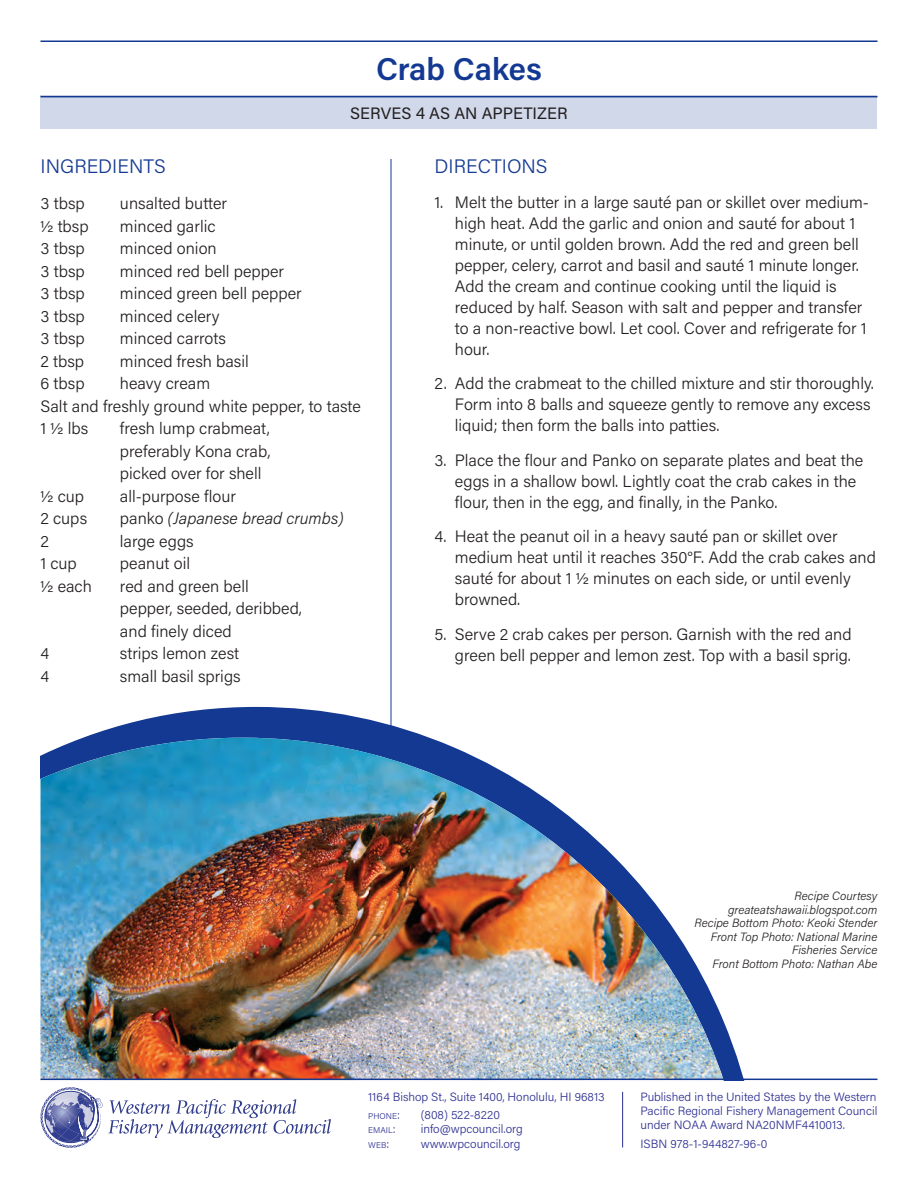
<style>
.page{position:relative;width:918px;height:1188px;background:#fff}
.page>*{position:absolute;margin:0;border:0;box-sizing:border-box;transform-origin:0 0}
.t1{font:600 31.5px "Acumin Pro";letter-spacing:-.01em;color:#143992}
.t2{font:300 19.5px "Acumin Pro";color:#143992}
.t3{font:300 16.5px/21px "Acumin Pro";color:#231f20}
.t4{font:italic 300 16.5px "Acumin Pro";color:#231f20}
.t5{font:16.5px "Acumin Pro";color:#231f20}
.t6{font:300 12px/14.4px "Acumin Pro";color:#2e3092;text-align:justify}
.t7{font:italic 300 12px/13.5px "Acumin Pro";color:#231f20;text-align:right}
.t8{font:300 8.4px "Acumin Pro";color:#2e3092}
.s1{font-style:normal}
.s2{font-size:12px}
</style>
<div class="page">
<hr style="left:391px;top:159px;width:1px;height:810px;background:#143992">
<hr style="left:40px;top:40px;width:838px;height:2px;background:#143992">
<svg style="left:82px;top:707px;width:681px;height:372px"></svg>
<svg style="left:724px;top:738px;width:24px;height:341px"></svg>
<img style="left:40px;top:738px;width:684px;height:341px">
<div style="left:40px;top:96px;width:838px;height:33px;background:#d0d8e9"></div>
<hr style="left:40px;top:1079px;width:838px;height:1px;background:#143992">
<hr style="left:622px;top:1092px;width:1px;height:56px;background:#2e3092">
<svg style="left:40px;top:1087px;width:291px;height:61px"></svg>
<p class="t1" style="left:376px;top:47px;width:167px">Crab Cakes</p>
<p class="t5" style="left:350px;top:102px;width:219px">SERVES 4 AS AN APPETIZER</p>
<p class="t2" style="left:40px;top:153px;width:127px">INGREDIENTS</p>
<p class="t3" style="left:40px;top:192px;width:46px">3 tbsp</p>
<p class="t3" style="left:120px;top:192px;width:109px">unsalted butter</p>
<p class="t3" style="left:40px;top:215px;width:50px">1/2 tbsp</p>
<p class="t3" style="left:120px;top:215px;width:97px">minced garlic</p>
<p class="t3" style="left:40px;top:237px;width:46px">3 tbsp</p>
<p class="t3" style="left:120px;top:237px;width:98px">minced onion</p>
<p class="t3" style="left:40px;top:260px;width:46px">3 tbsp</p>
<p class="t3" style="left:120px;top:260px;width:166px">minced red bell pepper</p>
<p class="t3" style="left:40px;top:282px;width:46px">3 tbsp</p>
<p class="t3" style="left:120px;top:282px;width:183px">minced green bell pepper</p>
<p class="t3" style="left:40px;top:305px;width:46px">3 tbsp</p>
<p class="t3" style="left:120px;top:305px;width:101px">minced celery</p>
<p class="t3" style="left:40px;top:327px;width:46px">3 tbsp</p>
<p class="t3" style="left:120px;top:327px;width:108px">minced carrots</p>
<p class="t3" style="left:40px;top:350px;width:45px">2 tbsp</p>
<p class="t3" style="left:120px;top:350px;width:130px">minced fresh basil</p>
<p class="t3" style="left:40px;top:372px;width:46px">6 tbsp</p>
<p class="t3" style="left:120px;top:372px;width:92px">heavy cream</p>
<p class="t3" style="left:40px;top:395px;width:322px">Salt and freshly ground white pepper, to taste</p>
<p class="t3" style="left:40px;top:417px;width:49px">1 1/2 lbs</p>
<p class="t3" style="left:120px;top:417px;width:152px;line-height:22.5px">fresh lump crabmeat, preferably Kona crab,</p>
<p class="t3" style="left:120px;top:462px;width:143px">picked over for shell</p>
<p class="t3" style="left:40px;top:485px;width:45px">1/2 cup</p>
<p class="t3" style="left:120px;top:485px;width:117px">all-purpose flour</p>
<p class="t3" style="left:40px;top:507px;width:48px">2 cups</p>
<p class="t4" style="left:120px;top:507px;width:225px"><span class="s1">panko</span> (Japanese bread crumbs)</p>
<p class="t3" style="left:40px;top:530px;width:10px">2</p>
<p class="t3" style="left:120px;top:530px;width:75px">large eggs</p>
<p class="t3" style="left:40px;top:552px;width:38px">1 cup</p>
<p class="t3" style="left:120px;top:552px;width:72px">peanut oil</p>
<p class="t3" style="left:40px;top:575px;width:53px">1/2 each</p>
<p class="t3" style="left:120px;top:574px;width:184px;line-height:22.5px">red and green bell pepper, seeded, deribbed,</p>
<p class="t3" style="left:120px;top:620px;width:113px">and finely diced</p>
<p class="t3" style="left:40px;top:642px;width:10px">4</p>
<p class="t3" style="left:120px;top:642px;width:121px">strips lemon zest</p>
<p class="t3" style="left:40px;top:665px;width:10px">4</p>
<p class="t3" style="left:120px;top:665px;width:122px">small basil sprigs</p>
<p class="t2" style="left:435px;top:153px;width:114px">DIRECTIONS</p>
<p class="t3" style="left:455px;top:191px;width:416px;text-indent:-20px">1. Melt the butter in a large sauté pan or skillet over medium&shy;high heat. Add the garlic and onion and sauté for about 1 minute, or until golden brown. Add the red and green bell pepper, celery, carrot and basil and sauté 1 minute longer.<br>Add the cream and continue cooking until the liquid is reduced by half. Season with salt and pepper and transfer to a non-reactive bowl. Let cool. Cover and refrigerate for 1 hour.</p>
<p class="t3" style="left:455px;top:372px;width:421px;text-indent:-20px">2. Add the crabmeat to the chilled mixture and stir thoroughly.<br>Form into 8 balls and squeeze gently to remove any excess liquid; then form the balls into patties.</p>
<p class="t3" style="left:455px;top:449px;width:410px;text-indent:-20px">3. Place the flour and Panko on separate plates and beat the eggs in a shallow bowl. Lightly coat the crab cakes in the flour, then in the egg, and finally, in the Panko.</p>
<p class="t3" style="left:455px;top:525px;width:423px;text-indent:-20px">4. Heat the peanut oil in a heavy sauté pan or skillet over medium heat until it reaches 350°F. Add the crab cakes and sauté for about 1 ½ minutes on each side, or until evenly browned.</p>
<p class="t3" style="left:435px;top:623px;width:419px;text-align:right">5. Serve 2 crab cakes per person. Garnish with the red and green bell pepper and lemon zest. Top with a basil sprig.</p>
<p class="t7" style="left:794px;top:889px;width:85px">Recipe Courtesy</p>
<p class="t7" style="left:728px;top:902px;width:151px">greateatshawaii.blogspot.com</p>
<p class="t7" style="left:694px;top:916px;width:185px">Recipe Bottom Photo: Keoki Stender</p>
<p class="t7" style="left:711px;top:929px;width:168px">Front Top Photo: National Marine<br>Fisheries Service</p>
<p class="t7" style="left:713px;top:956px;width:166px">Front Bottom Photo: Nathan Abe</p>
<p class="t6" style="left:368px;top:1089px;width:238px">1164 Bishop St., Suite 1400, Honolulu, HI 96813</p>
<p class="t8" style="left:368px;top:1110px;width:33px">PHONE<span class="s2">:</span></p>
<p class="t6" style="left:421px;top:1107px;width:81px">(808) 522-8220</p>
<p class="t8" style="left:368px;top:1124px;width:29px">EMAIL<span class="s2">:</span></p>
<p class="t6" style="left:421px;top:1121px;width:103px">info@wpcouncil.org</p>
<p class="t8" style="left:368px;top:1139px;width:22px">WEB<span class="s2">:</span></p>
<p class="t6" style="left:421px;top:1136px;width:101px">www.wpcouncil.org</p>
<p class="t6" style="left:640px;top:1089px;width:238px">Published in the United States by the Western Pacific Regional Fishery Management Council under NOAA Award NA20NMF4410013.</p>
<p class="t6" style="left:640px;top:1136px;width:128px">ISBN 978-1-944827-96-0</p>
</div>
